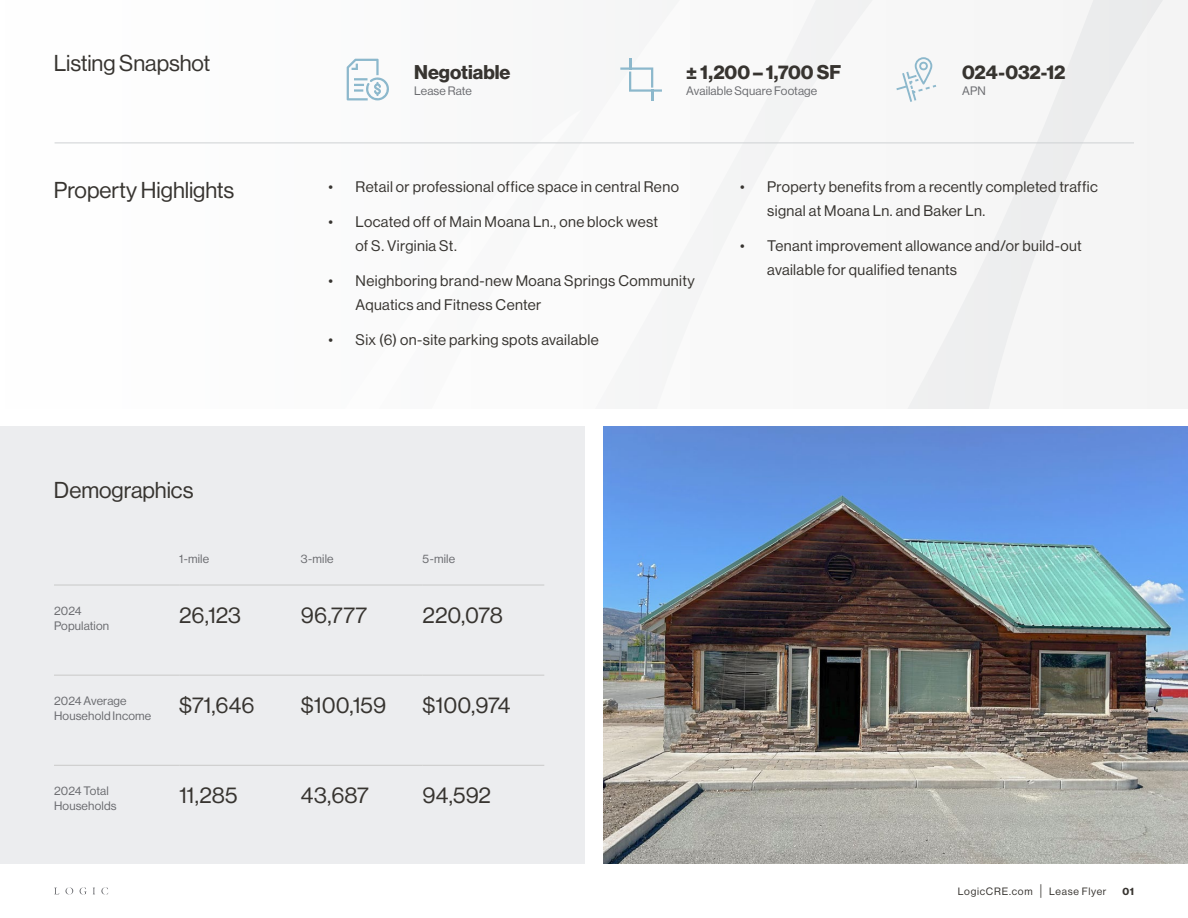
<style>
.page{position:relative;width:1188px;height:918px;background:#fff}
.page>*{position:absolute;margin:0;border:0;box-sizing:border-box;transform-origin:0 0}
.t1{font:22.5px "N Haas Grotesk DS Pro 55 Rg";color:#373430}
.t2{font:19.5px "N Haas Grotesk DS Pro 75 Bd";color:#373430}
.t3{font:15px/24px "N Haas Grotesk DS Pro 55 Rg";letter-spacing:.025em;color:#373430}
.t4{font:12px/15.3px "N Haas Grotesk DS Pro 55 Rg";letter-spacing:.015em;color:#6b6c70}
.t5{font:10.35px "N Haas Grotesk DS Pro 55 Rg";letter-spacing:.07em;color:#373430}
.t6{font:10.35px "N Haas Grotesk DS Pro 75 Bd";color:#373430}
.s1{font-size:15.6px}
</style>
<div class="page">
<svg style="left:54px;top:887px;width:19px;height:8px"></svg>
<svg style="left:80px;top:887px;width:7px;height:8px"></svg>
<svg style="left:93px;top:888px;width:2px;height:6px"></svg>
<svg style="left:101px;top:887px;width:7px;height:8px"></svg>
<div style="left:0;top:427px;width:585px;height:437px;background:#ecedef"></div>
<svg style="left:958px;top:0;width:230px;height:409px;fill:#f5f5f5"></svg>
<svg style="left:346px;top:0;width:612px;height:409px"></svg>
<svg style="left:54px;top:109px;width:528px;height:300px"></svg>
<hr style="left:54px;top:585px;width:125px;height:1px;background:#c9c9c8">
<hr style="left:179px;top:585px;width:122px;height:1px;background:#c9c9c8">
<hr style="left:301px;top:585px;width:122px;height:1px;background:#c9c9c8">
<hr style="left:423px;top:585px;width:121px;height:1px;background:#c9c9c8">
<hr style="left:54px;top:675px;width:125px;height:1px;background:#c9c9c8">
<hr style="left:179px;top:675px;width:122px;height:1px;background:#c9c9c8">
<hr style="left:301px;top:675px;width:122px;height:1px;background:#c9c9c8">
<hr style="left:423px;top:675px;width:121px;height:1px;background:#c9c9c8">
<hr style="left:54px;top:765px;width:125px;height:1px;background:#c9c9c8">
<hr style="left:179px;top:765px;width:122px;height:1px;background:#c9c9c8">
<hr style="left:301px;top:765px;width:122px;height:1px;background:#c9c9c8">
<hr style="left:423px;top:765px;width:121px;height:1px;background:#c9c9c8">
<img style="left:603px;top:427px;width:585px;height:437px">
<hr style="left:55px;top:143px;width:1079px;height:1px;background:#ced1d3">
<svg style="left:347px;top:59px;width:43px;height:41px"></svg>
<svg style="left:620px;top:59px;width:42px;height:41px"></svg>
<svg style="left:896px;top:57px;width:40px;height:45px"></svg>
<h1 class="t1" style="left:54px;top:51px;width:158px">Listing Snapshot</h1>
<h2 class="t2" style="left:414px;top:61px;width:98px">Negotiable</h2>
<p class="t4" style="left:414px;top:84px;width:59px">Lease Rate</p>
<h2 class="t2" style="left:686px;top:61px;width:156px">± 1,200 – 1,700 SF</h2>
<p class="t4" style="left:686px;top:84px;width:133px">Available Square Footage</p>
<h2 class="t2" style="left:962px;top:61px;width:105px">024-032-12</h2>
<p class="t4" style="left:962px;top:84px;width:25px">APN</p>
<h1 class="t1" style="left:54px;top:177px;width:182px">Property Highlights</h1>
<p class="t3" style="left:328px;top:175px;width:352px">• Retail or professional office space in central Reno</p>
<p class="t3" style="left:356px;top:210px;width:304px;text-indent:-27px">• Located off of Main Moana Ln., one block west of S. Virginia St.</p>
<p class="t3" style="left:356px;top:269px;width:341px;text-indent:-27px">• Neighboring brand-new Moana Springs Community<br>Aquatics and Fitness Center</p>
<p class="t3" style="left:328px;top:327px;width:272px">• Six (6) on-site parking spots available</p>
<p class="t3" style="left:767px;top:175px;width:332px;text-indent:-27px">• Property benefits from a recently completed traffic signal at Moana Ln. and Baker Ln.</p>
<p class="t3" style="left:767px;top:234px;width:316px;text-indent:-27px">• Tenant improvement allowance and/or build-out available for qualified tenants</p>
<h1 class="t1" style="left:54px;top:478px;width:141px">Demographics</h1>
<p class="t4" style="left:179px;top:551px;width:31px">1-mile</p>
<p class="t4" style="left:301px;top:551px;width:34px">3-mile</p>
<p class="t4" style="left:423px;top:551px;width:34px">5-mile</p>
<p class="t4" style="left:54px;top:603px;width:57px">2024<br>Population</p>
<h1 class="t1" style="left:179px;top:602px;width:63px">26,123</h1>
<h1 class="t1" style="left:301px;top:602px;width:67px">96,777</h1>
<h1 class="t1" style="left:423px;top:602px;width:82px">220,078</h1>
<p class="t4" style="left:54px;top:693px;width:202px">2024 Average<br>Household Income <sup>$71,646</sup></p>
<h1 class="t1" style="left:301px;top:692px;width:87px">$100,159</h1>
<h1 class="t1" style="left:423px;top:692px;width:89px">$100,974</h1>
<p class="t4" style="left:54px;top:783px;width:64px">2024 Total<br>Households</p>
<h1 class="t1" style="left:179px;top:782px;width:60px">11,285</h1>
<h1 class="t1" style="left:301px;top:782px;width:69px">43,687</h1>
<h1 class="t1" style="left:423px;top:782px;width:70px">94,592</h1>
<p class="t5" style="left:958px;top:885px;width:150px">LogicCRE.com <span class="s1">|</span> Lease Flyer</p>
<p class="t6" style="left:1122px;top:885px;width:13px">01</p>
</div>
